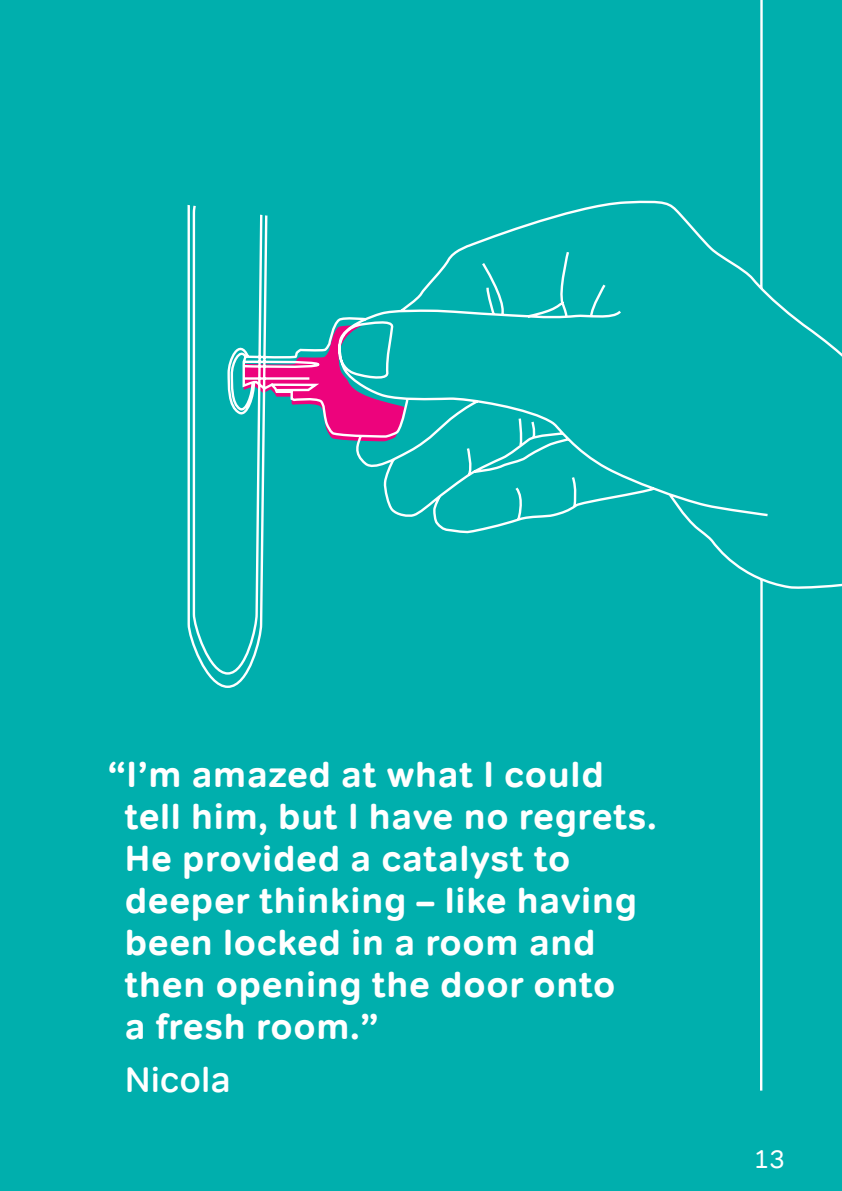
<style>
.page{position:relative;width:842px;height:1191px;background:#00afad}
.page>*{position:absolute;margin:0;border:0;box-sizing:border-box;transform-origin:0 0}
.Quotes{font:700 36px/42px "Tondo";letter-spacing:.02em;color:#fff}
.Quotes-2{font:500 36px "Tondo";color:#fff}
.t1{font:26px "Tondo";color:#fff}
</style>
<div class="page">
<div style="left:186px;top:0;width:656px;height:1093px;background:#00afad"></div>
<div style="left:180px;top:57px;width:175px;height:161px;background:#00afad"></div>
<p class="Quotes" style="left:125px;top:753px;width:533px;text-indent:-17px">“I’m amazed at what I could tell him, but I have no regrets.<br>He provided a catalyst to deeper thinking – like having been locked in a room and then opening the door onto<br>a fresh room.”</p>
<p class="Quotes-2" style="left:125px;top:1058px;width:108px">Nicola</p>
<p class="t1" style="left:753px;top:1143px;width:33px">13</p>
</div>
